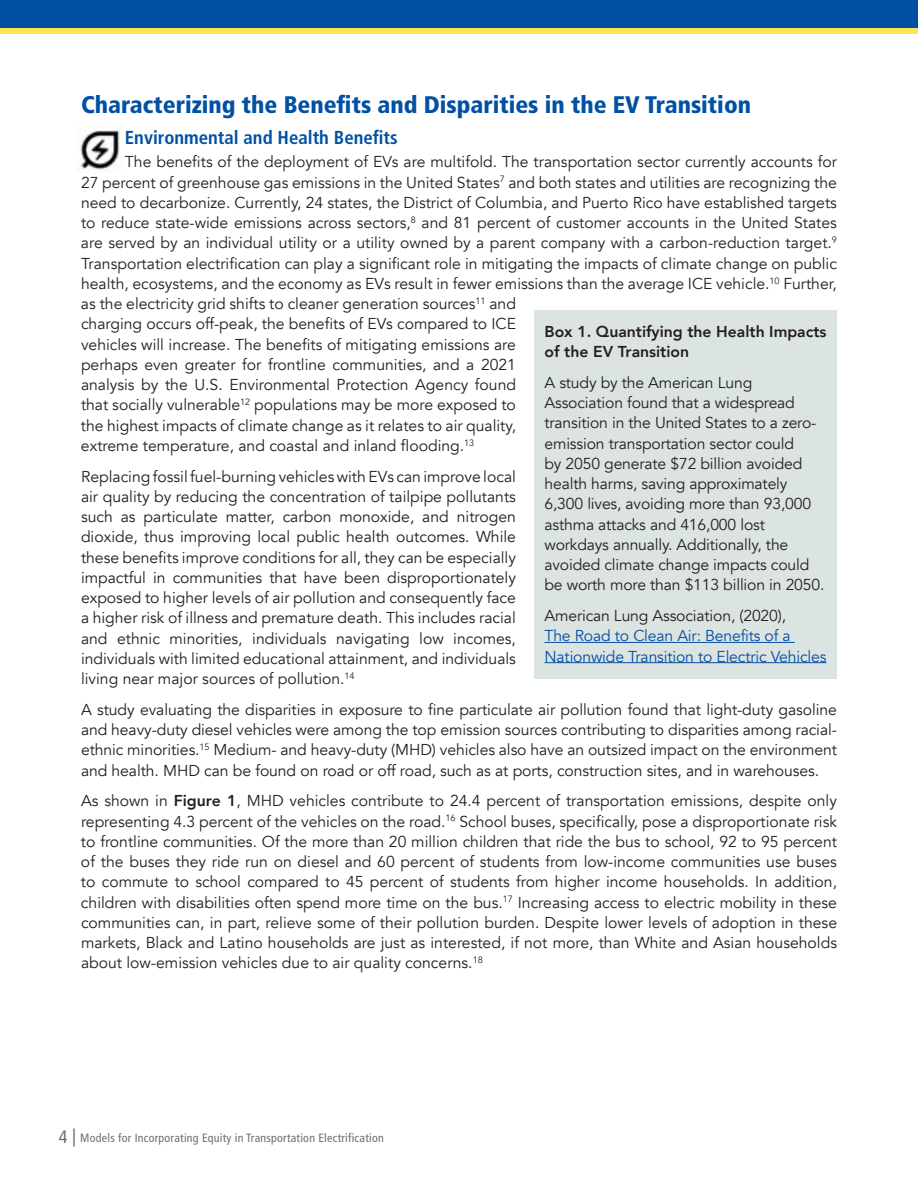
<style>
.page{position:relative;width:918px;height:1188px;background:#fff}
.page>*{position:absolute;margin:0;border:0;box-sizing:border-box;transform-origin:0 0}
.t1{font:900 condensed 24px "Frutiger LT Std";color:#0050a3}
.t2{font:700 condensed 18.75px "Frutiger LT Std";color:#0050a3}
.t3{font:15.75px/20.2px "Avenir";color:#231f20;text-align:justify}
.t4{font:15.75px/20.2px "Avenir";letter-spacing:-.01em;color:#034ea2}
.t5{font:800 15.75px/20.2px "Avenir";color:#231f20}
.t6{font:condensed 12px "Frutiger LT Std";letter-spacing:.02em;color:#6d6e71}
.s1{font-weight:800}
.s2{font-size:18px}
</style>
<div class="page">
<div style="left:0;top:0;width:918px;height:32px;background:#0050a3"></div>
<div style="left:0;top:28px;width:918px;height:6px;background:#fde457"></div>
<div style="left:534px;top:310px;width:303px;height:370px;background:#dce4e2"></div>
<hr style="left:544px;top:642px;width:251px;height:1px;background:#034ea2">
<hr style="left:544px;top:662px;width:282px;height:1px;background:#034ea2">
<img style="left:76px;top:130px;width:44px;height:41px">
<h1 class="t1" style="left:81px;top:90px;width:672px">Characterizing the Benefits and Disparities in the EV Transition</h1>
<p class="t2" style="left:125px;top:126px;width:274px">Environmental and Health Benefits</p>
<p class="t3" style="left:81px;top:152px;width:758px;text-align:left;text-indent:44px">The benefits of the deployment of EVs are multifold. The transportation sector currently accounts for 27 percent of greenhouse gas emissions in the United States<sup>7</sup> and both states and utilities are recognizing the need to decarbonize. Currently, 24 states, the District of Columbia, and Puerto Rico have established targets to reduce state-wide emissions across sectors,<sup>8</sup> and 81 percent of customer accounts in the United States are served by an individual utility or a utility owned by a parent company with a carbon-reduction target.<sup>9<br></sup>Transportation electrification can play a significant role in mitigating the impacts of climate change on public health, ecosystems, and the economy as EVs result in fewer emissions than the average ICE vehicle.<sup>10</sup> Further, as the electricity grid shifts to cleaner generation sources<sup>11</sup> and<br>charging occurs off-peak, the benefits of EVs compared to ICE<br>vehicles will increase. The benefits of mitigating emissions are<br>perhaps even greater for frontline communities, and a 2021<br>analysis by the U.S. Environmental Protection Agency found<br>that socially vulnerable<sup>12</sup> populations may be more exposed to<br>the highest impacts of climate change as it relates to air quality,<br>extreme temperature, and coastal and inland flooding.<sup>13</sup></p>
<p class="t3" style="left:81px;top:466px;width:437px">Replacing fossil fuel-burning vehicles with EVs can improve local air quality by reducing the concentration of tailpipe pollutants such as particulate matter, carbon monoxide, and nitrogen dioxide, thus improving local public health outcomes. While these benefits improve conditions for all, they can be especially impactful in communities that have been disproportionately exposed to higher levels of air pollution and consequently face a higher risk of illness and premature death. This includes racial and ethnic minorities, individuals navigating low incomes, individuals with limited educational attainment, and individuals living near major sources of pollution.<sup>14</sup></p>
<p class="t3" style="left:81px;top:699px;width:758px">A study evaluating the disparities in exposure to fine particulate air pollution found that light-duty gasoline and heavy-duty diesel vehicles were among the top emission sources contributing to disparities among racial&shy;ethnic minorities.<sup>15</sup> Medium- and heavy-duty (MHD) vehicles also have an outsized impact on the environment and health. MHD can be found on road or off road, such as at ports, construction sites, and in warehouses.</p>
<p class="t3" style="left:81px;top:791px;width:758px">As shown in <span class="s1">Figure 1</span>, MHD vehicles contribute to 24.4 percent of transportation emissions, despite only representing 4.3 percent of the vehicles on the road.<sup>16</sup> School buses, specifically, pose a disproportionate risk to frontline communities. Of the more than 20 million children that ride the bus to school, 92 to 95 percent of the buses they ride run on diesel and 60 percent of students from low-income communities use buses to commute to school compared to 45 percent of students from higher income households. In addition, children with disabilities often spend more time on the bus.<sup>17</sup> Increasing access to electric mobility in these communities can, in part, relieve some of their pollution burden. Despite lower levels of adoption in these markets, Black and Latino households are just as interested, if not more, than White and Asian households about low-emission vehicles due to air quality concerns.<sup>18</sup></p>
<p class="t5" style="left:544px;top:321px;width:284px">Box 1. Quantifying the Health Impacts of the EV Transition</p>
<p class="t3" style="left:544px;top:372px;width:282px;text-align:left">A study by the American Lung Association found that a widespread transition in the United States to a zero&shy;emission transportation sector could<br>by 2050 generate $72 billion avoided health harms, saving approximately 6,300 lives, avoiding more than 93,000 asthma attacks and 416,000 lost workdays annually. Additionally, the avoided climate change impacts could be worth more than $113 billion in 2050.</p>
<p class="t3" style="left:544px;top:606px;width:243px">American Lung Association, (2020),</p>
<p class="t4" style="left:544px;top:626px;width:284px">The Road to Clean Air: Benefits of a<br>Nationwide Transition to Electric Vehicles</p>
<p class="t6" style="left:59px;top:1130px;width:327px"><span class="s2">4 |</span> Models for Incorporating Equity in Transportation Electrification</p>
</div>
